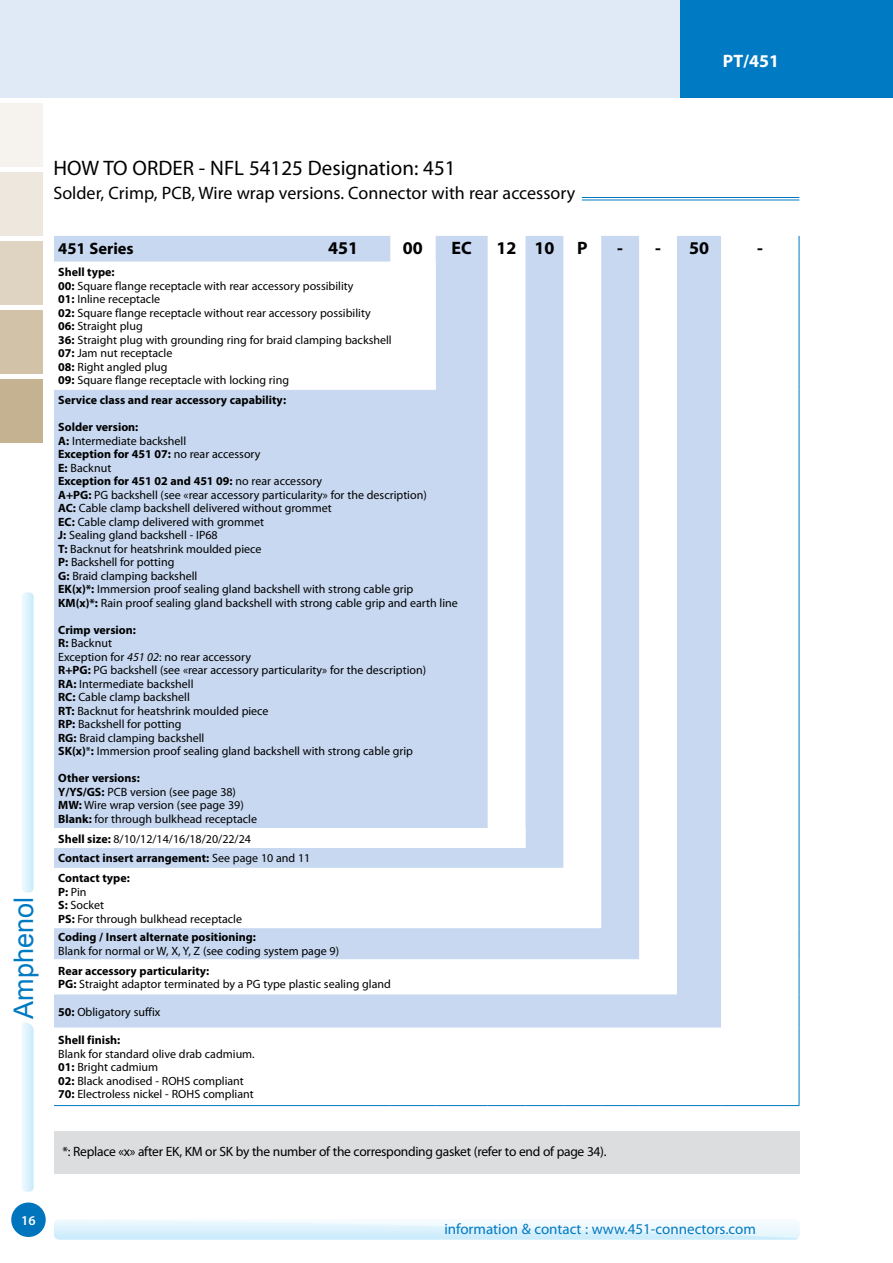
<style>
.page{position:relative;width:893px;height:1263px;background:#fff}
.page>*{position:absolute;margin:0;border:0;box-sizing:border-box;transform-origin:0 0}
.t1{font:27px "Arial";color:#007ac2}
.t2{font:21px "Myriad Pro";color:#000}
.t3{font:18px "Myriad Pro";color:#000}
.t4{font:700 18px "Myriad Pro";color:#000}
.t5{font:700 18px "Myriad Pro";color:#fff}
.t6{font:700 16.5px "Myriad Pro";color:#000}
.t7{font:15px "Myriad Pro";color:#007ac2}
.t8{font:13.5px "Myriad Pro";letter-spacing:-.02em;color:#000}
.t9{font:600 13.5px "Myriad Pro";color:#fff}
.t10{font:12px/13.5px "Myriad Pro";color:#000}
.t11{font:700 12px/19.8px "Myriad Pro";color:#000}
.s1{font-weight:700}
.s2{font-style:italic}
.s3{font-weight:400}
</style>
<div class="page">
<div style="left:0;top:0;width:893px;height:98px;background:#e0e9f6"></div>
<svg style="left:54px;top:1220px;width:745px;height:20px"></svg>
<div style="left:8px;top:1199px;width:41px;height:42px;border:8px solid #fff;border-radius:50%"></div>
<div style="left:11px;top:1202px;width:35px;height:35px;background:#0074bc;border-radius:50%"></div>
<div style="left:680px;top:0;width:213px;height:98px;background:#007ac2"></div>
<svg style="left:22px;top:1022px;width:12px;height:170px;background:#ddf2fc"></svg>
<svg style="left:22px;top:592px;width:12px;height:301px;background:#ddf2fc"></svg>
<hr style="left:582px;top:200px;width:217px;height:1px;background:#007ac2">
<hr style="left:582px;top:197px;width:217px;height:1px;background:#007ac2">
<svg style="left:54px;top:236px;width:667px;height:791px;fill:#c7d8f0"></svg>
<svg style="left:798px;top:236px;width:1px;height:791px"></svg>
<svg style="left:54px;top:262px;width:471px;height:586px;fill:#c7d8f0"></svg>
<svg style="left:799px;top:236px;width:1px;height:26px"></svg>
<hr style="left:799px;top:262px;width:1px;height:128px;background:#007ac2">
<hr style="left:799px;top:390px;width:1px;height:438px;background:#007ac2">
<svg style="left:799px;top:828px;width:1px;height:40px"></svg>
<hr style="left:799px;top:868px;width:1px;height:60px;background:#007ac2">
<hr style="left:799px;top:928px;width:1px;height:31px;background:#007ac2">
<hr style="left:799px;top:959px;width:1px;height:35px;background:#007ac2">
<hr style="left:799px;top:994px;width:1px;height:33px;background:#007ac2">
<hr style="left:799px;top:1027px;width:1px;height:78px;background:#007ac2">
<hr style="left:54px;top:1105px;width:336px;height:1px;background:#007ac2">
<hr style="left:390px;top:1105px;width:46px;height:1px;background:#007ac2">
<hr style="left:436px;top:1105px;width:52px;height:1px;background:#007ac2">
<hr style="left:488px;top:1105px;width:37px;height:1px;background:#007ac2">
<hr style="left:525px;top:1105px;width:38px;height:1px;background:#007ac2">
<hr style="left:563px;top:1105px;width:38px;height:1px;background:#007ac2">
<hr style="left:601px;top:1105px;width:38px;height:1px;background:#007ac2">
<hr style="left:639px;top:1105px;width:38px;height:1px;background:#007ac2">
<hr style="left:677px;top:1105px;width:44px;height:1px;background:#007ac2">
<hr style="left:721px;top:1105px;width:78px;height:1px;background:#007ac2">
<div style="left:0;top:379px;width:43px;height:63px;background:#c5b290"></div>
<div style="left:0;top:310px;width:43px;height:63px;background:#d2c3a8"></div>
<div style="left:0;top:241px;width:43px;height:64px;background:#dfd4c2"></div>
<div style="left:0;top:103px;width:43px;height:64px;background:#f6f3ee"></div>
<div style="left:0;top:172px;width:43px;height:64px;background:#ede7dd"></div>
<div style="left:54px;top:1131px;width:745px;height:43px;background:#dcddde"></div>
<h3 class="t5" style="left:723px;top:49px;width:58px">PT/451</h3>
<h1 class="t1" style="left:6px;top:1018px;width:123px;rotate:-90deg">Amphenol</h1>
<h2 class="t2" style="left:53px;top:155px;width:93px">HOW TOORDER</h2>
<h2 class="t2" style="left:199px;top:155px;width:23px">- NFL</h2>
<h2 class="t2" style="left:249px;top:155px;width:208px">54125 Designation: 451</h2>
<h3 class="t3" style="left:53px;top:182px;width:523px">Solder, Crimp, PCB, Wire wrap versions. Connector with rear accessory</h3>
<h3 class="t6" style="left:58px;top:237px;width:77px">451 Series</h3>
<h3 class="t4" style="left:328px;top:236px;width:31px">451</h3>
<h3 class="t4" style="left:403px;top:236px;width:21px">00</h3>
<h3 class="t4" style="left:451px;top:236px;width:21px">EC</h3>
<h3 class="t4" style="left:497px;top:236px;width:59px">12 10</h3>
<h3 class="t4" style="left:577px;top:236px;width:12px">P</h3>
<h3 class="t4" style="left:617px;top:236px;width:45px">- -</h3>
<h3 class="t4" style="left:689px;top:236px;width:21px">50</h3>
<h3 class="t4" style="left:757px;top:236px;width:7px">-</h3>
<p class="t10" style="left:58px;top:265px;width:335px"><span class="s1">Shell type:<br>00:</span> Square flange receptacle with rear accessory possibility<br><span class="s1">01:</span> Inline receptacle<br><span class="s1">02:</span> Square flange receptacle without rear accessory possibility<br><span class="s1">06:</span> Straight plug<br><span class="s1">36:</span> Straight plug with grounding ring for braid clamping backshell <span class="s1">07:</span> Jam nut receptacle<br><span class="s1">08:</span> Right angled plug<br><span class="s1">09:</span> Square flange receptacle with locking ring</p>
<p class="t11" style="left:58px;top:390px;width:229px">Service class and rear accessory capability:</p>
<p class="t10" style="left:58px;top:420px;width:401px"><span class="s1">Solder version:<br>A:</span> I ntermediate backshell<br><span class="s1">Exception for 451 07:</span> no rear accessory<br><span class="s1">E:</span> Backnut<br><span class="s1">Exception for 451 02 and 451 09:</span> no rear accessory<br><span class="s1">A+PG:</span> PG backshell (see «rear accessory particularity» for the description)<br><span class="s1">AC:</span> Cable clamp backshell delivered without grommet<br><span class="s1">EC:</span> Cable clamp delivered with grommet<br><span class="s1">J:</span> Sealing gland backshell - IP68<br><span class="s1">T:</span> Backnut for heatshrink moulded piece<br><span class="s1">P:</span> Backshell for potting<br><span class="s1">G:</span> Braid clamping backshell<br><span class="s1">EK(x)*:</span> I mmersion proof sealing gland backshell with strong cable grip<br><span class="s1">KM(x)*:</span> Rain proof sealing gland backshell with strong cable grip and earth line</p>
<p class="t10" style="left:58px;top:623px;width:369px"><span class="s1">Crimp version:<br>R:</span> Backnut<br>Exception for <span class="s2">451 02</span>: no rear accessory<br><span class="s1">R+PG:</span> PG backshell (see «rear accessory particularity» for the description)<br><span class="s1">RA:</span> I ntermediate backshell<br><span class="s1">RC:</span> Cable clamp backshell<br><span class="s1">RT:</span> Backnut for heatshrink moulded piece<br><span class="s1">RP:</span> Backshell for potting<br><span class="s1">RG:</span> Braid clamping backshell<br><span class="s1">SK(x)</span>*<span class="s1">:</span> I mmersion proof sealing gland backshell with strong cable grip</p>
<p class="t10" style="left:58px;top:771px;width:200px"><span class="s1">Other versions:<br>Y/YS/GS:</span> PCB version (see page 38)<br><span class="s1">MW:</span> Wire wrap version (see page 39)<br><span class="s1">Blank:</span> for through bulkhead receptacle</p>
<p class="t11" style="left:58px;top:828px;width:254px">Shell size: <span class="s3">8/10/12/14/16/18/20/22/24<br></span>Contact insert arrangement: <span class="s3">See page 10 and 11<br></span>Contact type:</p>
<p class="t10" style="left:58px;top:885px;width:185px"><span class="s1">P:</span> Pin<br><span class="s1">S:</span> Socket<br><span class="s1">PS:</span> For through bulkhead receptacle</p>
<p class="t11" style="left:58px;top:927px;width:199px">Coding / Insert alternate positioning:</p>
<p class="t10" style="left:58px;top:944px;width:282px">Blank for normal or W, X, Y, Z (see coding system page 9)</p>
<p class="t10" style="left:58px;top:963px;width:334px"><span class="s1">Rear accessory particularity:<br>PG:</span> Straight adaptor terminated by a PG type plastic sealing gland</p>
<p class="t10" style="left:58px;top:1004px;width:104px"><span class="s1">50:</span> Obligatory suffix</p>
<p class="t11" style="left:58px;top:1030px;width:64px">Shell finish:</p>
<p class="t10" style="left:58px;top:1046px;width:198px">Blank for standard olive drab cadmium.<br><span class="s1">01:</span> Bright cadmium<br><span class="s1">02:</span> Black anodised - ROH</p>
<p class="t10" style="left:184px;top:1073px;width:61px">S compliant</p>
<p class="t10" style="left:58px;top:1087px;width:122px"><span class="s1">70:</span> Electroless nickel - ROH</p>
<p class="t10" style="left:194px;top:1087px;width:61px">S compliant</p>
<p class="t8" style="left:63px;top:1143px;width:546px">*: Replace «x» after EK, KM or SK by the number of the corresponding gasket (refer to end of page 34).</p>
<p class="t9" style="left:21px;top:1212px;width:16px">16</p>
<p class="t7" style="left:444px;top:1220px;width:313px">information &amp; contact : www.451-connectors.com</p>
</div>
